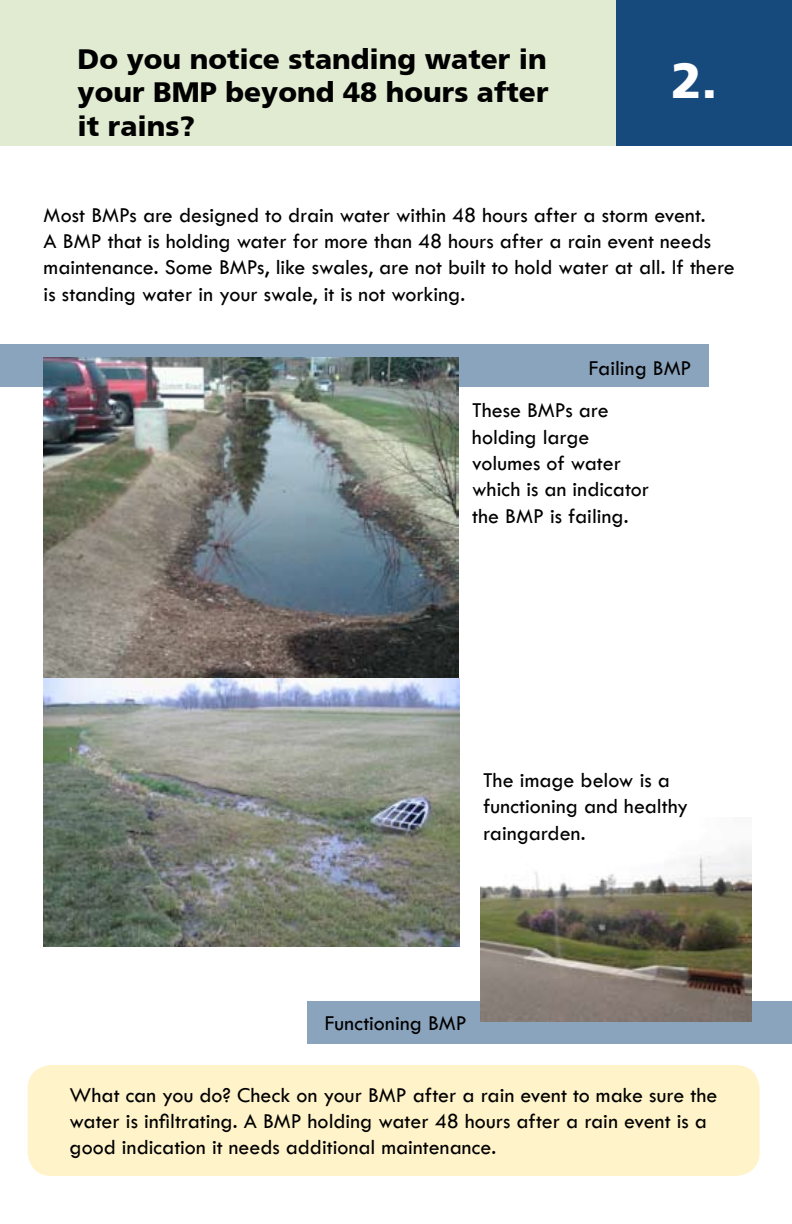
<style>
.page{position:relative;width:792px;height:1224px;background:#fff}
.page>*{position:absolute;margin:0;border:0;box-sizing:border-box;transform-origin:0 0}
.t1{font:900 50px "Frutiger";color:#fff}
.t2{font:900 28px/33.6px "Frutiger";color:#000;text-align:justify}
.t3{font:22px/26.4px "Tw Cen";color:#000}
</style>
<div class="page">
<div style="left:0;top:0;width:792px;height:145px;background:#e1ebd1"></div>
<div style="left:616px;top:0;width:176px;height:145px;background:#174a7c"></div>
<div style="left:28px;top:1065px;width:732px;height:111px;background:#fff3c9;border-radius:24px"></div>
<div style="left:308px;top:1001px;width:484px;height:43px;background:#8ba4bd"></div>
<div style="left:0;top:345px;width:709px;height:42px;background:#8ba4bd"></div>
<img style="left:480px;top:846px;width:272px;height:175px">
<img style="left:44px;top:357px;width:415px;height:322px">
<img style="left:44px;top:679px;width:415px;height:267px">
<p class="t2" style="left:78px;top:42px;width:472px">Do you notice standing water in your BMP beyond 48 hours after it rains?</p>
<h1 class="t1" style="left:671px;top:50px;width:47px">2.</h1>
<p class="t3" style="left:44px;top:201px;width:693px">Most BMPs are designed to drain water within 48 hours after a storm event.<br>A BMP that is holding water for more than 48 hours after a rain event needs maintenance. Some BMPs, like swales, are not built to hold water at all. If there is standing water in your swale, it is not working.</p>
<p class="t3" style="left:472px;top:347px;width:221px;line-height:42px;text-indent:117px">Failing BMP<br>These BMPs are</p>
<p class="t3" style="left:472px;top:423px;width:179px">holding large volumes of water which is an indicator the BMP is failing.</p>
<p class="t3" style="left:483px;top:767px;width:207px">The image below is a functioning and healthy raingarden.</p>
<p class="t3" style="left:325px;top:1010px;width:144px">Functioning BMP</p>
<p class="t3" style="left:70px;top:1081px;width:649px">What can you do? Check on your BMP after a rain event to make sure the water is infiltrating. A BMP holding water 48 hours after a rain event is a good indication it needs additional maintenance.</p>
</div>
